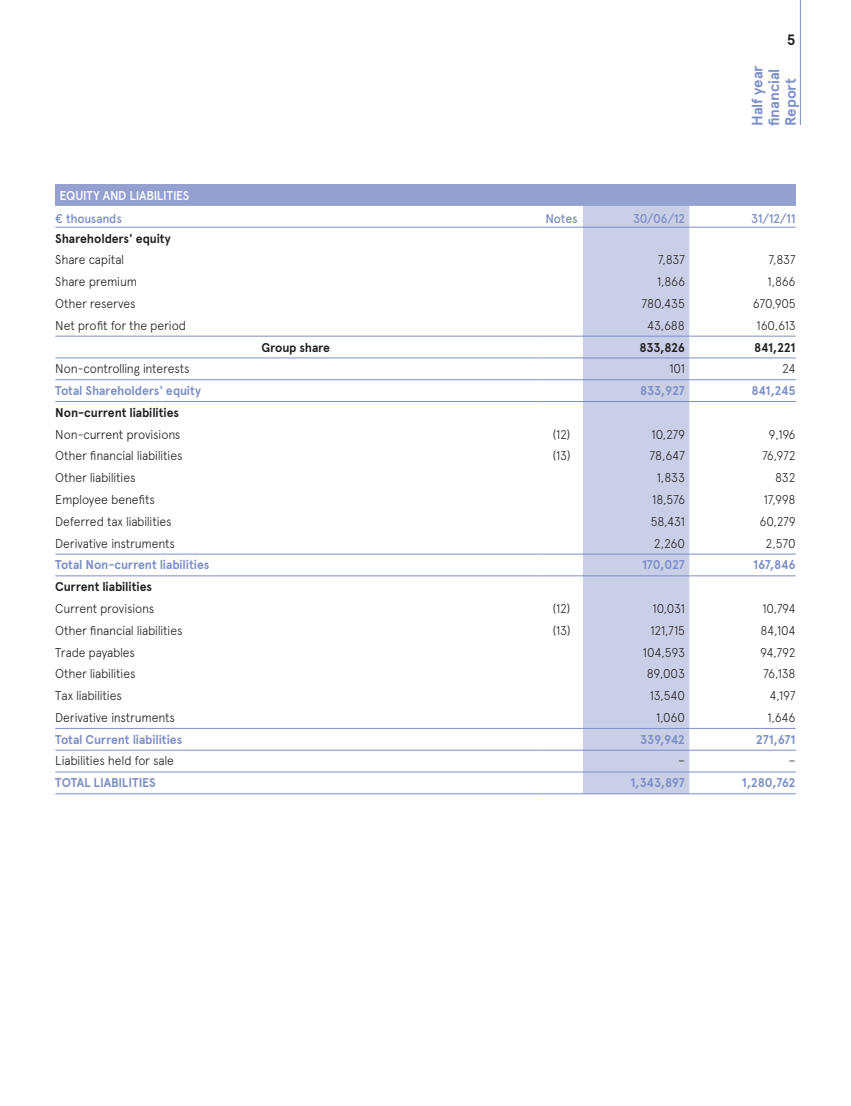
<style>
.page{position:relative;width:851px;height:1106px;background:#fff}
.page>*{position:absolute;margin:0;border:0;box-sizing:border-box;transform-origin:0 0}
.t1{font:700 15px/16.5px "Apercu";color:#7c8ec7}
.t2{font:700 15px "Apercu";color:#231f20}
.t3{font:300 12.75px "Apercu";letter-spacing:-.02em;color:#231f20;scale:.96 1}
.t4{font:700 12.75px "Apercu";letter-spacing:-.01em;color:#7c8ec7;scale:.96 1}
.t5{font:700 12.75px "Apercu";letter-spacing:-.005em;color:#231f20;scale:.96 1}
.t6{font:500 12.75px "Apercu";letter-spacing:-.02em;color:#7c8ec7;scale:.96 1}
.t7{font:500 12.75px "Apercu";letter-spacing:-.015em;color:#fff;scale:.96 1}
</style>
<div class="page">
<hr style="left:799px;top:0;width:1px;height:125px;background:#7c8ec7">
<div style="left:55px;top:185px;width:740px;height:21px;background:#93a0d0"></div>
<svg style="left:55px;top:206px;width:740px;height:587px"></svg>
<div style="left:583px;top:206px;width:106px;height:587px;background:#cacfe8"></div>
<hr style="left:55px;top:227px;width:485px;height:1px;background:#7c8ec7">
<hr style="left:540px;top:227px;width:43px;height:1px;background:#7c8ec7">
<hr style="left:583px;top:227px;width:106px;height:1px;background:#7c8ec7">
<hr style="left:689px;top:227px;width:106px;height:1px;background:#7c8ec7">
<hr style="left:55px;top:336px;width:485px;height:1px;background:#7c8ec7">
<hr style="left:540px;top:336px;width:43px;height:1px;background:#7c8ec7">
<hr style="left:583px;top:336px;width:106px;height:1px;background:#7c8ec7">
<hr style="left:689px;top:336px;width:106px;height:1px;background:#7c8ec7">
<hr style="left:55px;top:357px;width:485px;height:1px;background:#7c8ec7">
<hr style="left:540px;top:357px;width:43px;height:1px;background:#7c8ec7">
<hr style="left:583px;top:357px;width:106px;height:1px;background:#7c8ec7">
<hr style="left:689px;top:357px;width:106px;height:1px;background:#7c8ec7">
<hr style="left:55px;top:379px;width:485px;height:1px;background:#7c8ec7">
<hr style="left:540px;top:379px;width:43px;height:1px;background:#7c8ec7">
<hr style="left:583px;top:379px;width:106px;height:1px;background:#7c8ec7">
<hr style="left:689px;top:379px;width:106px;height:1px;background:#7c8ec7">
<hr style="left:55px;top:401px;width:485px;height:1px;background:#7c8ec7">
<hr style="left:540px;top:401px;width:43px;height:1px;background:#7c8ec7">
<hr style="left:583px;top:401px;width:106px;height:1px;background:#7c8ec7">
<hr style="left:689px;top:401px;width:106px;height:1px;background:#7c8ec7">
<hr style="left:55px;top:554px;width:485px;height:1px;background:#7c8ec7">
<hr style="left:540px;top:554px;width:43px;height:1px;background:#7c8ec7">
<hr style="left:583px;top:554px;width:106px;height:1px;background:#7c8ec7">
<hr style="left:689px;top:554px;width:106px;height:1px;background:#7c8ec7">
<hr style="left:55px;top:575px;width:485px;height:1px;background:#7c8ec7">
<hr style="left:540px;top:575px;width:43px;height:1px;background:#7c8ec7">
<hr style="left:583px;top:575px;width:106px;height:1px;background:#7c8ec7">
<hr style="left:689px;top:575px;width:106px;height:1px;background:#7c8ec7">
<hr style="left:55px;top:728px;width:485px;height:1px;background:#7c8ec7">
<hr style="left:540px;top:728px;width:43px;height:1px;background:#7c8ec7">
<hr style="left:583px;top:728px;width:106px;height:1px;background:#7c8ec7">
<hr style="left:689px;top:728px;width:106px;height:1px;background:#7c8ec7">
<hr style="left:55px;top:750px;width:485px;height:1px;background:#7c8ec7">
<hr style="left:540px;top:750px;width:43px;height:1px;background:#7c8ec7">
<hr style="left:583px;top:750px;width:106px;height:1px;background:#7c8ec7">
<hr style="left:689px;top:750px;width:106px;height:1px;background:#7c8ec7">
<hr style="left:55px;top:771px;width:485px;height:1px;background:#7c8ec7">
<hr style="left:540px;top:771px;width:43px;height:1px;background:#7c8ec7">
<hr style="left:583px;top:771px;width:106px;height:1px;background:#7c8ec7">
<hr style="left:689px;top:771px;width:106px;height:1px;background:#7c8ec7">
<hr style="left:55px;top:793px;width:485px;height:1px;background:#7c8ec7">
<hr style="left:540px;top:793px;width:43px;height:1px;background:#7c8ec7">
<hr style="left:583px;top:793px;width:106px;height:1px;background:#7c8ec7">
<hr style="left:689px;top:793px;width:106px;height:1px;background:#7c8ec7">
<p class="t2" style="left:786px;top:30px;width:10px">5</p>
<p class="t1" style="left:749px;top:126px;width:62px;rotate:-90deg">Half year financial<br>Report</p>
<p class="t7" style="left:60px;top:188px;width:137px">EQUITY AND LIABILITIES</p>
<p class="t6" style="left:55px;top:211px;width:71px">€ thousands</p>
<p class="t6" style="left:545px;top:211px;width:35px">Notes</p>
<p class="t6" style="left:633px;top:211px;width:56px">30/06/12</p>
<p class="t6" style="left:751px;top:211px;width:48px">31/12/11</p>
<p class="t5" style="left:55px;top:230px;width:122px">Shareholders' equity</p>
<p class="t3" style="left:55px;top:252px;width:73px">Share capital</p>
<p class="t3" style="left:657px;top:252px;width:30px">7,837</p>
<p class="t3" style="left:768px;top:252px;width:30px">7,837</p>
<p class="t3" style="left:55px;top:274px;width:87px">Share premium</p>
<p class="t3" style="left:657px;top:274px;width:31px">1,866</p>
<p class="t3" style="left:767px;top:274px;width:31px">1,866</p>
<p class="t3" style="left:55px;top:296px;width:85px">Other reserves</p>
<p class="t3" style="left:641px;top:296px;width:47px">780,435</p>
<p class="t3" style="left:752px;top:296px;width:46px">670,905</p>
<p class="t3" style="left:55px;top:318px;width:138px">Net profit for the period</p>
<p class="t3" style="left:647px;top:318px;width:41px">43,688</p>
<p class="t3" style="left:756px;top:318px;width:42px">160,613</p>
<p class="t5" style="left:261px;top:339px;width:73px">Group share</p>
<p class="t5" style="left:639px;top:339px;width:49px">833,826</p>
<p class="t5" style="left:754px;top:339px;width:45px">841,221</p>
<p class="t3" style="left:55px;top:361px;width:141px">Non-controlling interests</p>
<p class="t3" style="left:669px;top:361px;width:18px">101</p>
<p class="t3" style="left:782px;top:361px;width:16px">24</p>
<p class="t4" style="left:55px;top:383px;width:153px">Total Shareholders' equity</p>
<p class="t4" style="left:640px;top:383px;width:48px">833,927</p>
<p class="t4" style="left:751px;top:383px;width:47px">841,245</p>
<p class="t5" style="left:55px;top:405px;width:130px">Non-current liabilities</p>
<p class="t3" style="left:55px;top:426px;width:132px">Non-current provisions</p>
<p class="t3" style="left:553px;top:426px;width:20px">(12)</p>
<p class="t3" style="left:651px;top:426px;width:36px">10,279</p>
<p class="t3" style="left:768px;top:426px;width:30px">9,196</p>
<p class="t3" style="left:55px;top:448px;width:134px">Other financial liabilities</p>
<p class="t3" style="left:552px;top:448px;width:20px">(13)</p>
<p class="t3" style="left:649px;top:448px;width:38px">78,647</p>
<p class="t3" style="left:762px;top:448px;width:36px">76,972</p>
<p class="t3" style="left:55px;top:470px;width:85px">Other liabilities</p>
<p class="t3" style="left:656px;top:470px;width:31px">1,833</p>
<p class="t3" style="left:775px;top:470px;width:23px">832</p>
<p class="t3" style="left:55px;top:492px;width:105px">Employee benefits</p>
<p class="t3" style="left:652px;top:492px;width:36px">18,576</p>
<p class="t3" style="left:763px;top:492px;width:35px">17,998</p>
<p class="t3" style="left:55px;top:514px;width:123px">Deferred tax liabilities</p>
<p class="t3" style="left:650px;top:514px;width:37px">58,431</p>
<p class="t3" style="left:759px;top:514px;width:39px">60,279</p>
<p class="t3" style="left:55px;top:535px;width:126px">Derivative instruments</p>
<p class="t3" style="left:653px;top:535px;width:34px">2,260</p>
<p class="t3" style="left:765px;top:535px;width:33px">2,570</p>
<p class="t4" style="left:55px;top:557px;width:162px">Total Non-current liabilities</p>
<p class="t4" style="left:642px;top:557px;width:46px">170,027</p>
<p class="t4" style="left:753px;top:557px;width:46px">167,846</p>
<p class="t5" style="left:55px;top:579px;width:102px">Current liabilities</p>
<p class="t3" style="left:55px;top:601px;width:104px">Current provisions</p>
<p class="t3" style="left:553px;top:601px;width:20px">(12)</p>
<p class="t3" style="left:652px;top:601px;width:35px">10,031</p>
<p class="t3" style="left:762px;top:601px;width:36px">10,794</p>
<p class="t3" style="left:55px;top:622px;width:134px">Other financial liabilities</p>
<p class="t3" style="left:552px;top:622px;width:20px">(13)</p>
<p class="t3" style="left:650px;top:622px;width:37px">121,715</p>
<p class="t3" style="left:760px;top:622px;width:38px">84,104</p>
<p class="t3" style="left:55px;top:644px;width:84px">Trade payables</p>
<p class="t3" style="left:643px;top:644px;width:45px">104,593</p>
<p class="t3" style="left:760px;top:644px;width:39px">94,792</p>
<p class="t3" style="left:55px;top:666px;width:85px">Other liabilities</p>
<p class="t3" style="left:646px;top:666px;width:41px">89,003</p>
<p class="t3" style="left:763px;top:666px;width:35px">76,138</p>
<p class="t3" style="left:55px;top:688px;width:71px">Tax liabilities</p>
<p class="t3" style="left:649px;top:688px;width:38px">13,540</p>
<p class="t3" style="left:769px;top:688px;width:29px">4,197</p>
<p class="t3" style="left:55px;top:710px;width:126px">Derivative instruments</p>
<p class="t3" style="left:656px;top:710px;width:32px">1,060</p>
<p class="t3" style="left:767px;top:710px;width:31px">1,646</p>
<p class="t4" style="left:55px;top:731px;width:134px">Total Current liabilities</p>
<p class="t4" style="left:640px;top:731px;width:48px">339,942</p>
<p class="t4" style="left:755px;top:731px;width:43px">271,671</p>
<p class="t3" style="left:55px;top:753px;width:125px">Liabilities held for sale</p>
<p class="t3" style="left:678px;top:753px;width:9px">–</p>
<p class="t3" style="left:788px;top:753px;width:9px">–</p>
<p class="t4" style="left:55px;top:775px;width:105px">TOTAL LIABILITIES</p>
<p class="t4" style="left:630px;top:775px;width:58px">1,343,897</p>
<p class="t4" style="left:741px;top:775px;width:57px">1,280,762</p>
</div>
